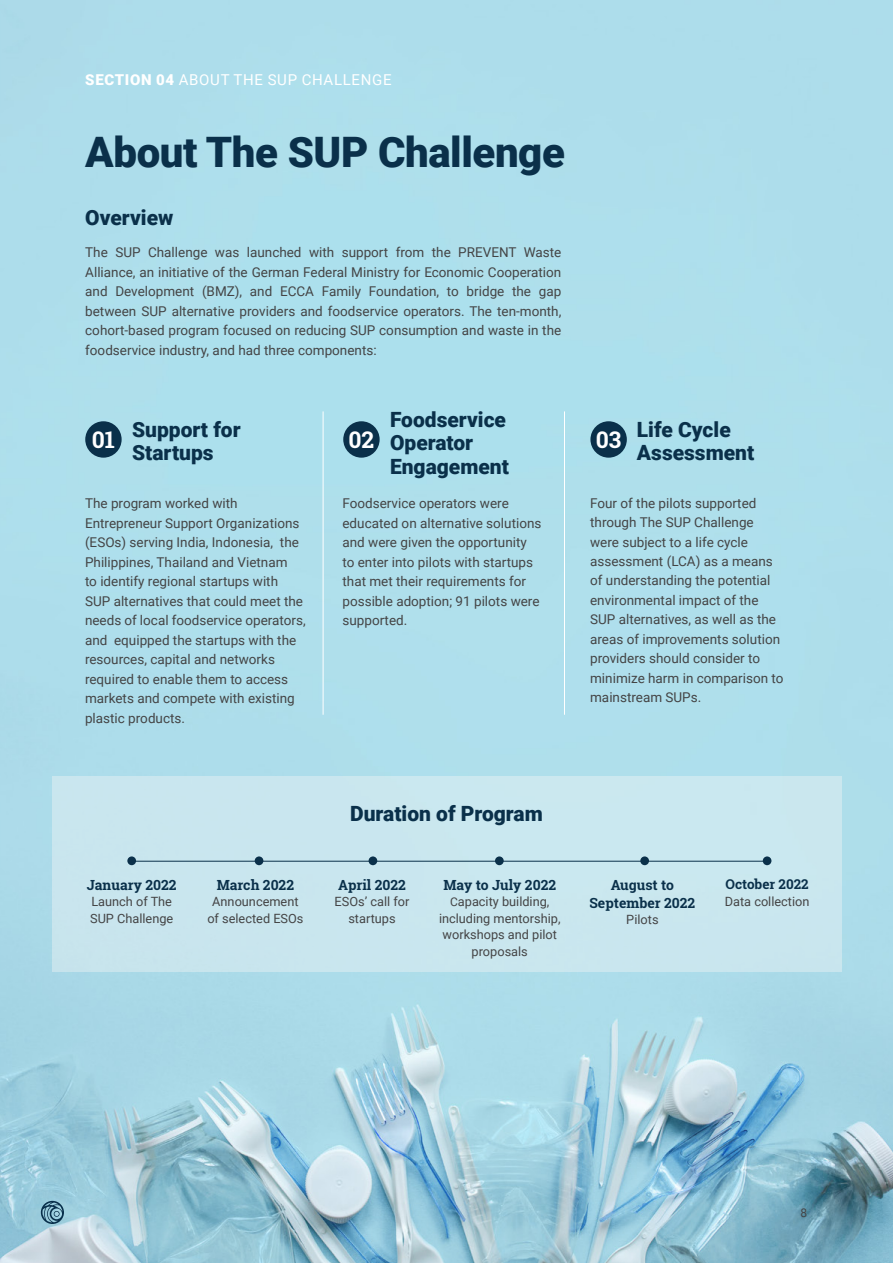
<style>
.page{position:relative;width:893px;height:1263px;background:#fff}
.page>*{position:absolute;margin:0;border:0;box-sizing:border-box;transform-origin:0 0}
.t1{font:900 42px "Roboto";letter-spacing:-.01em;color:#0a304a}
.t2{font:700 22.95px "Roboto Slab";color:#fff}
.t3{font:900 21px/22.5px "Roboto";color:#0a304a}
.t4{font:15px "Roboto";letter-spacing:.045em;color:#fff}
.t5{font:700 13.95px/18px "Roboto Slab";color:#0a304a;text-align:center}
.t6{font:13.5px/19.5px "Roboto";color:#444445}
.t7{font:700 13.5px "Roboto Slab";color:#0a304a}
.t8{font:12.75px/16.5px "Roboto";color:#444445;text-align:center}
.t9{font:12px "Roboto";color:#444445}
.s1{font-weight:900}
.s2{font-size:12px}
</style>
<div class="page">
<img style="left:0;top:0;width:893px;height:1263px">
<div style="left:52px;top:776px;width:790px;height:195px;background:#c9e6ef"></div>
<hr style="left:323px;top:411px;width:1px;height:304px;background:#fff">
<hr style="left:564px;top:411px;width:1px;height:304px;background:#fff">
<hr style="left:132px;top:861px;width:635px;height:1px;background:#0a304a">
<div style="left:85px;top:421px;width:37px;height:37px;background:#0a304a;border-radius:50%"></div>
<div style="left:343px;top:421px;width:37px;height:37px;background:#0a304a;border-radius:50%"></div>
<div style="left:590px;top:421px;width:37px;height:37px;background:#0a304a;border-radius:50%"></div>
<div style="left:127px;top:856px;width:9px;height:9px;background:#0a304a;border-radius:50%"></div>
<div style="left:255px;top:856px;width:8px;height:9px;background:#0a304a;border-radius:50%"></div>
<div style="left:369px;top:856px;width:8px;height:9px;background:#0a304a;border-radius:50%"></div>
<div style="left:495px;top:856px;width:9px;height:9px;background:#0a304a;border-radius:50%"></div>
<div style="left:640px;top:856px;width:9px;height:9px;background:#0a304a;border-radius:50%"></div>
<div style="left:763px;top:856px;width:8px;height:9px;background:#0a304a;border-radius:50%"></div>
<svg style="left:41px;top:1201px;width:23px;height:23px"></svg>
<p class="t4" style="left:85px;top:69px;width:308px"><span class="s1">SECTION 04</span> ABOUT THE SUP CHALLENGE</p>
<h1 class="t1" style="left:85px;top:122px;width:481px">About The SUP Challenge</h1>
<h3 class="t3" style="left:85px;top:205px;width:90px">Overview</h3>
<p class="t6" style="left:85px;top:242px;width:478px;text-align:justify">The SUP Challenge was launched with support from the PREVENT Waste Alliance, an initiative of the German Federal Ministry for Economic Cooperation and Development (BMZ), and ECCA Family Foundation, to bridge the gap between SUP alternative providers and foodservice operators. The ten-month, cohort-based program focused on reducing SUP consumption and waste in the foodservice industry, and had three components:</p>
<h3 class="t3" style="left:390px;top:407px;width:120px;line-height:23.2px">Foodservice<br>Operator<br>Engagement</h3>
<h3 class="t3" style="left:132px;top:417px;width:110px">Support for<br>Startups</h3>
<p class="t6" style="left:85px;top:493px;width:222px">The program worked with Entrepreneur Support Organizations (ESOs) serving India, Indonesia, the Philippines, Thailand and Vietnam<br>to identify regional startups with SUP alternatives that could meet the needs of local foodservice operators, and equipped the startups with the resources, capital and networks required to enable them to access markets and compete with existing plastic products.</p>
<h3 class="t3" style="left:637px;top:417px;width:119px">Life Cycle<br>Assessment</h3>
<p class="t6" style="left:590px;top:492px;width:195px">Four of the pilots supported through The SUP Challenge were subject to a life cycle assessment (LCA) as a means of understanding the potential environmental impact of the<br>SUP alternatives, as well as the areas of improvements solution providers should consider to minimize harm in comparison to mainstream SUPs.</p>
<h2 class="t2" style="left:92px;top:424px;width:25px">01</h2>
<h2 class="t2" style="left:349px;top:424px;width:27px">02</h2>
<h2 class="t2" style="left:596px;top:424px;width:27px">03</h2>
<p class="t6" style="left:342px;top:493px;width:200px">Foodservice operators were educated on alternative solutions and were given the opportunity to enter into pilots with startups that met their requirements for possible adoption; 91 pilots were supported.</p>
<p class="t5" style="left:87px;top:875px;width:91px">January 2022</p>
<p class="t8" style="left:90px;top:893px;width:85px;text-align:left">Launch of The<br>SUP Challenge</p>
<p class="t5" style="left:217px;top:875px;width:79px">March 2022</p>
<p class="t8" style="left:207px;top:893px;width:98px">Announcement of selected ESOs</p>
<h3 class="t3" style="left:350px;top:801px;width:194px">Duration of Program</h3>
<p class="t5" style="left:338px;top:875px;width:69px">April 2022</p>
<p class="t8" style="left:335px;top:893px;width:76px">ESOs’ call for startups</p>
<p class="t5" style="left:443px;top:875px;width:114px">May to July 2022</p>
<p class="t8" style="left:439px;top:893px;width:123px"><span class="s2">C</span>apacity building, including mentorship, workshops and pilot proposals</p>
<p class="t5" style="left:589px;top:875px;width:107px">August to<br>September 2022</p>
<p class="t8" style="left:626px;top:911px;width:34px">Pilots</p>
<p class="t7" style="left:725px;top:875px;width:85px">October 2022</p>
<p class="t8" style="left:725px;top:892px;width:86px">Data collection</p>
<p class="t9" style="left:801px;top:1204px;width:8px">8</p>
</div>
